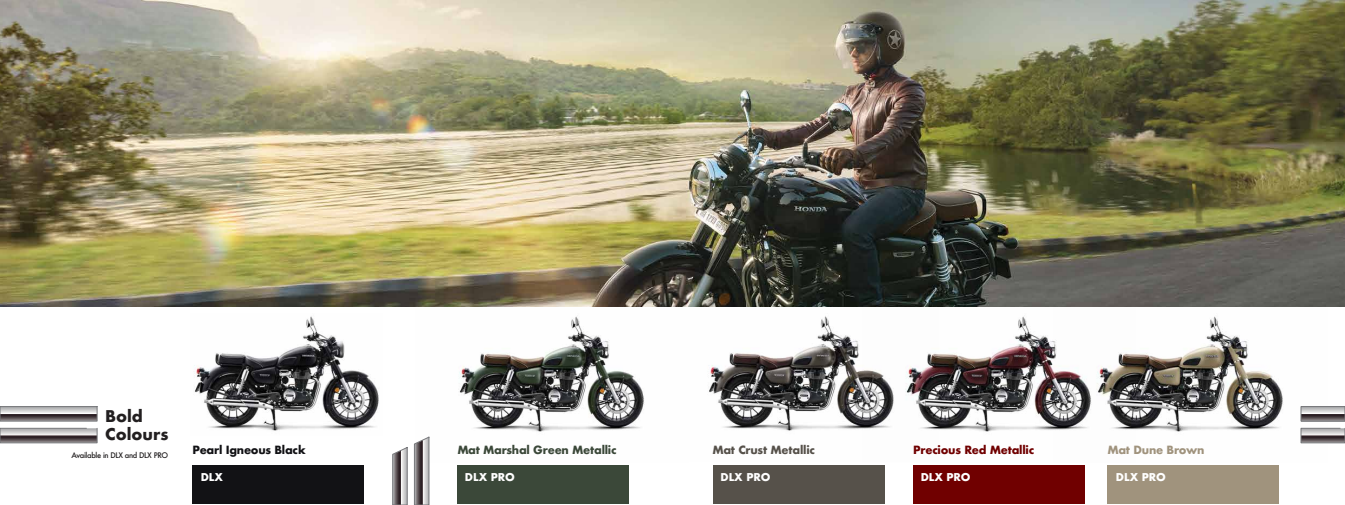
<style>
.page{position:relative;width:1345px;height:505px;background:#fff}
.page>*{position:absolute;margin:0;border:0;box-sizing:border-box;transform-origin:0 0}
.t1{font:700 15.75px/18.4px "Futura";color:#221f20}
.t2{font:700 11.02px "Futura";letter-spacing:-.02em;color:#3b4839}
.t3{font:700 11.02px "Futura";letter-spacing:-.02em;color:#700000}
.t4{font:700 11.02px "Futura";letter-spacing:-.02em;color:#121215}
.t5{font:700 11.02px "Futura";letter-spacing:-.02em;color:#56514a}
.t6{font:700 11.02px "Futura";letter-spacing:-.02em;color:#a0937d}
.t7{font:700 10.5px "Futura";color:#fff}
.t8{font:500 7.5px "Futura";letter-spacing:-.04em;color:#221f20}
</style>
<div class="page">
<img style="left:709px;top:316px;width:153px;height:115px">
<img style="left:428px;top:316px;width:216px;height:146px">
<img style="left:862px;top:316px;width:192px;height:116px">
<img style="left:1054px;top:316px;width:273px;height:128px">
<svg style="left:414px;top:437px;width:15px;height:68px"></svg>
<svg style="left:392px;top:447px;width:16px;height:58px"></svg>
<img style="left:0;top:0;width:1345px;height:307px">
<svg style="left:0;top:406px;width:97px;height:15px"></svg>
<svg style="left:0;top:428px;width:97px;height:15px"></svg>
<svg style="left:1301px;top:406px;width:44px;height:15px"></svg>
<svg style="left:1301px;top:428px;width:44px;height:15px"></svg>
<div style="left:193px;top:465px;width:171px;height:39px;background:#121215"></div>
<div style="left:457px;top:465px;width:172px;height:39px;background:#3b4839"></div>
<div style="left:713px;top:465px;width:172px;height:39px;background:#56514a"></div>
<div style="left:913px;top:465px;width:172px;height:39px;background:#700000"></div>
<div style="left:1108px;top:465px;width:171px;height:39px;background:#a0937d"></div>
<img style="left:194px;top:316px;width:185px;height:115px">
<h1 class="t1" style="left:105px;top:407px;width:65px">Bold<br>Colours</h1>
<p class="t8" style="left:71px;top:450px;width:98px">Available in DLX and DLX PRO</p>
<p class="t4" style="left:193px;top:442px;width:115px">Pearl Igneous Black</p>
<p class="t2" style="left:457px;top:442px;width:161px">Mat Marshal Green Metallic</p>
<p class="t5" style="left:713px;top:442px;width:104px">Mat Crust Metallic</p>
<p class="t3" style="left:913px;top:442px;width:122px">Precious Red Metallic</p>
<p class="t6" style="left:1108px;top:442px;width:99px">Mat Dune Brown</p>
<p class="t7" style="left:201px;top:469px;width:24px">DLX</p>
<p class="t7" style="left:465px;top:469px;width:51px">DLX PRO</p>
<p class="t7" style="left:720px;top:469px;width:51px">DLX PRO</p>
<p class="t7" style="left:921px;top:469px;width:51px">DLX PRO</p>
<p class="t7" style="left:1116px;top:469px;width:51px">DLX PRO</p>
</div>
